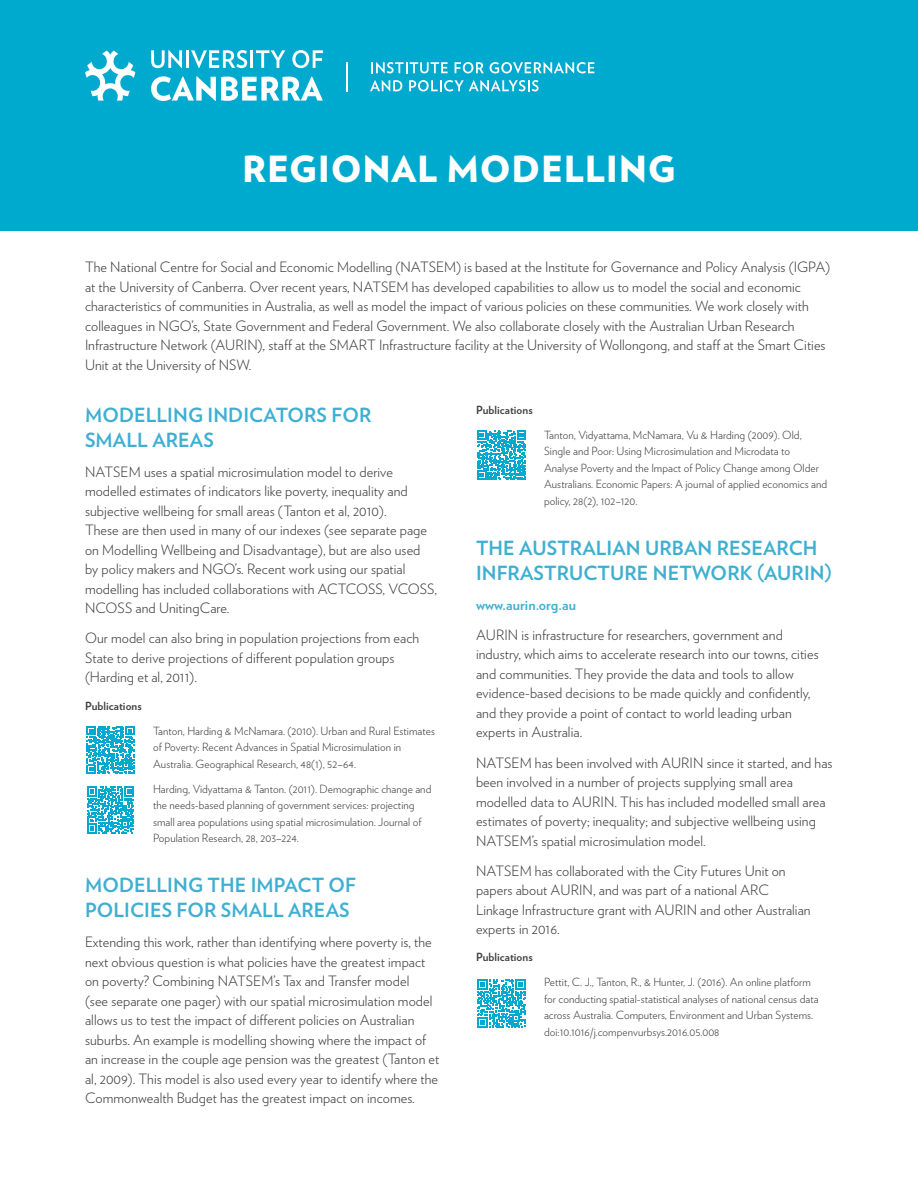
<style>
.page{position:relative;width:918px;height:1188px;background:#fff}
.page>*{position:absolute;margin:0;border:0;box-sizing:border-box;transform-origin:0 0}
.Header_1{font:900 36px "Verlag";letter-spacing:.02em;color:#fff}
.Header_2{font:700 19.5px/24.8px "Verlag";letter-spacing:.005em;color:#3eafd2}
.Body_Copy{font:300 14.25px/19.5px "Verlag";letter-spacing:.005em;color:#414042}
.Body_Copy__Span_All{font:300 14.25px/19.5px "Verlag";letter-spacing:.005em;color:#414042}
.Body_Copy-2{font:700 14.25px "Verlag";letter-spacing:.005em;color:#3eafd2}
.Publications{font:300 11.25px/16.5px "Verlag";letter-spacing:.005em;color:#414042}
.Publications-2{font:700 11.25px "Verlag";letter-spacing:.005em;color:#414042}
</style>
<div class="page">
<div style="left:0;top:0;width:918px;height:231px;background:#00a9ce"></div>
<svg style="left:151px;top:50px;width:31px;height:18px"></svg>
<hr style="left:186px;top:50px;width:3px;height:18px;background:#fff">
<svg style="left:191px;top:50px;width:56px;height:18px"></svg>
<hr style="left:250px;top:50px;width:3px;height:18px;background:#fff">
<svg style="left:256px;top:50px;width:29px;height:18px"></svg>
<svg style="left:292px;top:50px;width:31px;height:18px"></svg>
<svg style="left:151px;top:76px;width:172px;height:25px"></svg>
<svg style="left:85px;top:51px;width:50px;height:50px"></svg>
<hr style="left:346px;top:62px;width:2px;height:29px;background:#fff">
<svg style="left:371px;top:62px;width:77px;height:11px"></svg>
<svg style="left:455px;top:62px;width:29px;height:11px"></svg>
<svg style="left:490px;top:62px;width:104px;height:11px"></svg>
<svg style="left:370px;top:80px;width:32px;height:11px"></svg>
<svg style="left:409px;top:80px;width:130px;height:11px"></svg>
<svg style="left:87px;top:726px;width:47px;height:48px"></svg>
<svg style="left:477px;top:431px;width:49px;height:49px"></svg>
<svg style="left:477px;top:979px;width:49px;height:49px"></svg>
<svg style="left:87px;top:786px;width:47px;height:48px"></svg>
<p class="Header_1" style="left:242px;top:139px;width:435px">REGIONAL MODELLING</p>
<p class="Body_Copy__Span_All" style="left:85px;top:256px;width:747px">The National Centre for Social and Economic Modelling (NATSEM) is based at the Institute for Governance and Policy Analysis (IGPA) at the University of Canberra. Over recent years, NATSEM has developed capabilities to allow us to model the social and economic characteristics of communities in Australia, as well as model the impact of various policies on these communities. We work closely with colleagues in NGO’s, State Government and Federal Government. We also collaborate closely with the Australian Urban Research Infrastructure Network (AURIN), staff at the SMART Infrastructure facility at the University of Wollongong, and staff at the Smart Cities Unit at the University of NSW.</p>
<p class="Header_2" style="left:85px;top:402px;width:288px">MODELLING INDICATORS FOR<br>SMALL AREAS</p>
<p class="Body_Copy" style="left:85px;top:461px;width:353px">NATSEM uses a spatial microsimulation model to derive modelled estimates of indicators like poverty, inequality and subjective wellbeing for small areas (Tanton et al, 2010).<br>These are then used in many of our indexes (see separate page on Modelling Wellbeing and Disadvantage), but are also used by policy makers and NGO’s. Recent work using our spatial modelling has included collaborations with ACTCOSS, VCOSS, NCOSS and UnitingCare.</p>
<p class="Body_Copy" style="left:85px;top:628px;width:336px">Our model can also bring in population projections from each<br>State to derive projections of different population groups (Harding et al, 2011).</p>
<p class="Publications-2" style="left:85px;top:697px;width:58px">Publications</p>
<p class="Publications" style="left:153px;top:722px;width:284px">Tanton, Harding &amp; McNamara. (2010). Urban and Rural Estimates of Poverty: Recent Advances in Spatial Microsimulation in<br>Australia. Geographical Research, 48(1), 52–64.</p>
<p class="Publications" style="left:153px;top:780px;width:280px">Harding, Vidyattama &amp; Tanton. (2011). Demographic change and the needs-based planning of government services: projecting small area populations using spatial microsimulation. Journal of Population Research, 28, 203–224.</p>
<p class="Header_2" style="left:85px;top:872px;width:273px">MODELLING THE IMPACT OF<br>POLICIES FOR SMALL AREAS</p>
<p class="Body_Copy" style="left:85px;top:932px;width:356px">Extending this work, rather than identifying where poverty is, the next obvious question is what policies have the greatest impact on poverty? Combining NATSEM’s Tax and Transfer model<br>(see separate one pager) with our spatial microsimulation model allows us to test the impact of different policies on Australian suburbs. An example is modelling showing where the impact of an increase in the couple age pension was the greatest (Tanton et al, 2009). This model is also used every year to identify where the Commonwealth Budget has the greatest impact on incomes.</p>
<p class="Publications-2" style="left:476px;top:401px;width:58px">Publications</p>
<p class="Publications" style="left:544px;top:426px;width:285px">Tanton, Vidyattama, McNamara, Vu &amp; Harding (2009). Old, Single and Poor: Using Microsimulation and Microdata to Analyse Poverty and the Impact of Policy Change among Older Australians. Economic Papers: A journal of applied economics and policy, 28(2), 102–120.</p>
<p class="Header_2" style="left:476px;top:535px;width:357px">THE AUSTRALIAN URBAN RESEARCH<br>INFRASTRUCTURE NETWORK (AURIN)</p>
<p class="Body_Copy-2" style="left:476px;top:593px;width:101px">www.aurin.org.au</p>
<p class="Body_Copy" style="left:476px;top:624px;width:344px">AURIN is infrastructure for researchers, government and industry, which aims to accelerate research into our towns, cities and communities. They provide the data and tools to allow evidence‑based decisions to be made quickly and confidently, and they provide a point of contact to world leading urban experts in Australia.</p>
<p class="Body_Copy" style="left:476px;top:752px;width:358px">NATSEM has been involved with AURIN since it started, and has been involved in a number of projects supplying small area modelled data to AURIN. This has included modelled small area estimates of poverty; inequality; and subjective wellbeing using NATSEM’s spatial microsimulation model.</p>
<p class="Body_Copy" style="left:476px;top:860px;width:336px">NATSEM has collaborated with the City Futures Unit on papers about AURIN, and was part of a national ARC Linkage Infrastructure grant with AURIN and other Australian experts in 2016.</p>
<p class="Publications-2" style="left:476px;top:948px;width:58px">Publications</p>
<p class="Publications" style="left:544px;top:973px;width:276px">Pettit, C. J., Tanton, R., &amp; Hunter, J. (2016). An online platform for conducting spatial-statistical analyses of national census data across Australia. Computers, Environment and Urban Systems. doi:10.1016/j.compenvurbsys.2016.05.008</p>
</div>
